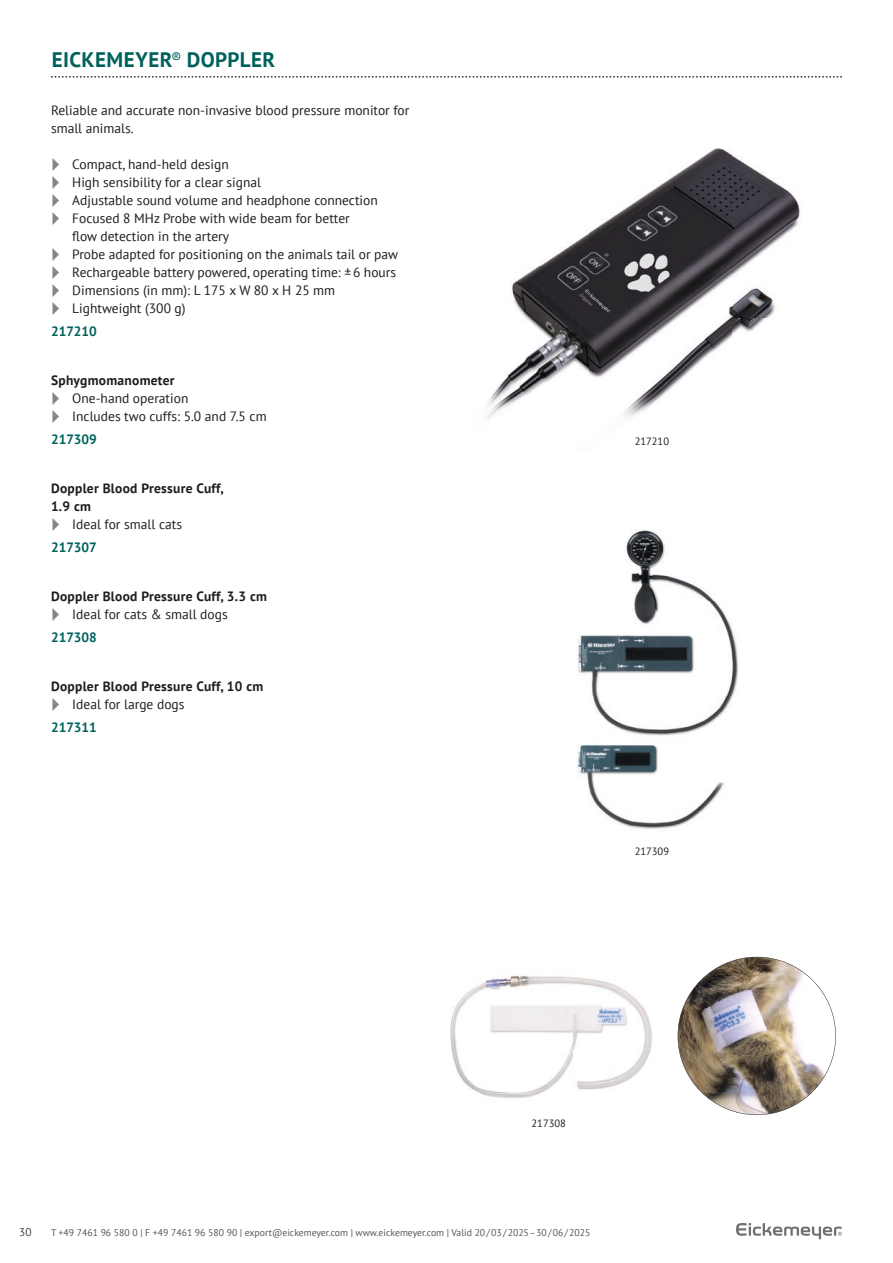
<style>
.page{position:relative;width:893px;height:1263px;background:#fff}
.page>*{position:absolute;margin:0;border:0;box-sizing:border-box;transform-origin:0 0}
.t1{font:700 21px "PT Sans";letter-spacing:.02em;color:#00615c}
.t2{font:13.5px/18px "PT Sans";color:#1d1d1b}
.t3{font:700 13.5px/18px "PT Sans";letter-spacing:.02em;color:#1d1d1b}
.t4{font:700 13.5px "PT Sans";color:#00615c}
.t5{font:11.25px "PT Sans";color:#3d3d3c}
.t6{font:10.5px "PT Sans";color:#1d1d1b}
.t7{font:9.75px "PT Sans";color:#555554}
</style>
<div class="page">
<svg style="left:736px;top:1223px;width:106px;height:16px"></svg>
<svg style="left:51px;top:76px;width:791px;height:2px"></svg>
<img style="left:486px;top:148px;width:314px;height:271px">
<img style="left:577px;top:530px;width:162px;height:299px">
<img style="left:450px;top:975px;width:202px;height:123px">
<img style="left:678px;top:957px;width:158px;height:158px">
<h1 class="t1" style="left:52px;top:46px;width:225px">EICKEMEYER<sup>®</sup> DOPPLER</h1>
<p class="t2" style="left:51px;top:101px;width:360px">Reliable and accurate non-invasive blood pressure monitor for small animals.</p>
<p class="t2" style="left:72px;top:155px;width:327px">Compact, hand-held design<br>High sensibility for a clear signal<br>Adjustable sound volume and headphone connection Focused 8 MHz Probe with wide beam for better<br>flow detection in the artery<br>Probe adapted for positioning on the animals tail or paw Rechargeable battery powered, operating time: ± 6 hours Dimensions (in mm): L 175 x W 80 x H 25 mm Lightweight (300 g)</p>
<p class="t4" style="left:51px;top:322px;width:47px">217210</p>
<p class="t3" style="left:51px;top:371px;width:125px">Sphygmomanometer</p>
<p class="t2" style="left:72px;top:389px;width:196px">One-hand operation<br>Includes two cuffs: 5.0 and 7.5 cm</p>
<p class="t4" style="left:51px;top:430px;width:47px">217309</p>
<p class="t3" style="left:51px;top:479px;width:174px">Doppler Blood Pressure Cuff,<br>1.9 cm</p>
<p class="t2" style="left:72px;top:515px;width:111px">Ideal for small cats</p>
<p class="t4" style="left:51px;top:538px;width:47px">217307</p>
<p class="t3" style="left:51px;top:587px;width:217px">Doppler Blood Pressure Cuff, 3.3 cm</p>
<p class="t2" style="left:72px;top:605px;width:157px">Ideal for cats &amp; small dogs</p>
<p class="t4" style="left:51px;top:628px;width:47px">217308</p>
<p class="t3" style="left:51px;top:677px;width:214px">Doppler Blood Pressure Cuff, 10 cm</p>
<p class="t2" style="left:72px;top:695px;width:114px">Ideal for large dogs</p>
<p class="t4" style="left:51px;top:718px;width:47px">217311</p>
<p class="t6" style="left:635px;top:435px;width:36px">217210</p>
<p class="t6" style="left:635px;top:845px;width:36px">217309</p>
<p class="t6" style="left:532px;top:1116px;width:36px">217308</p>
<p class="t5" style="left:19px;top:1224px;width:14px">30</p>
<p class="t7" style="left:51px;top:1226px;width:541px">T +49 7461 96 580 0 | F +49 7461 96 580 90 | export@eickemeyer.com | www.eickemeyer.com | Valid 20 / 03 / 2025 – 30 / 06 / 2025</p>
</div>
